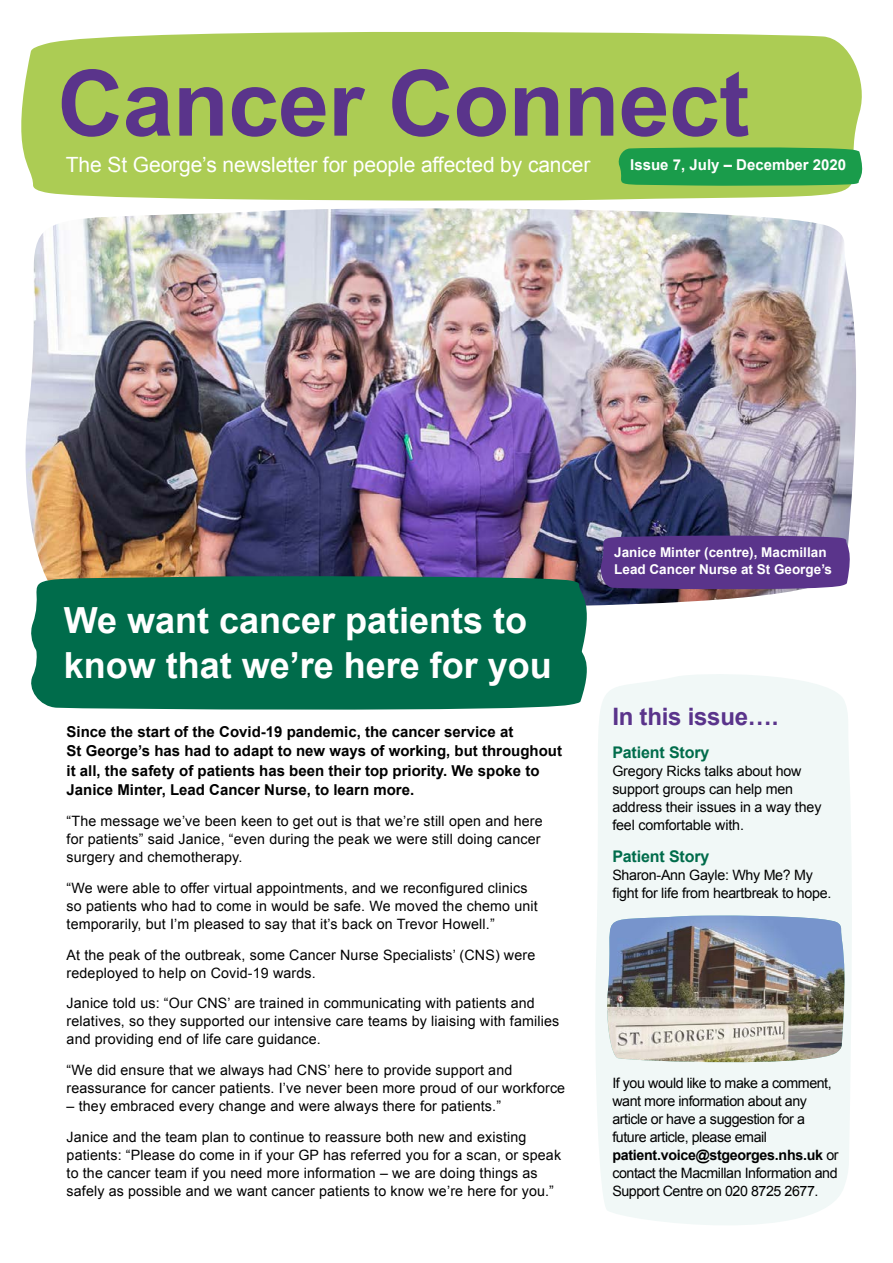
<style>
.page{position:relative;width:893px;height:1263px;background:#fff}
.page>*{position:absolute;margin:0;border:0;box-sizing:border-box;transform-origin:0 0}
.t1{font:700 91.5px "Arial";letter-spacing:-.01em;color:#5a348b}
.t2{font:700 36px/45px "Arial";color:#fff}
.t3{font:700 24px "Arial";letter-spacing:-.01em;color:#5a348b}
.t4{font:21px "Arial";letter-spacing:-.005em;color:#fff}
.t5{font:700 16.05px "Arial";letter-spacing:-.01em;color:#006c4b}
.t6{font:700 15px/19.5px "Arial";color:#000}
.t7{font:700 15px "Arial";color:#fff}
.t8{font:14.25px/18px "Arial";letter-spacing:.01em;color:#000}
.t9{font:14.25px/18px "Arial";letter-spacing:-.03em;color:#000}
.t10{font:14.25px/18px "Arial";letter-spacing:-.01em;color:#000}
.t11{font:14.25px/18px "Arial";letter-spacing:-.02em;color:#000}
.t12{font:700 13.5px/17.2px "Arial";color:#fff}
.s1{font-weight:700}
</style>
<div class="page">
<img style="left:25px;top:211px;width:831px;height:395px">
<div style="left:596px;top:674px;width:256px;height:551px;background:#f1f8f7"></div>
<div style="left:596px;top:906px;width:252px;height:162px;background:#f1f8f7"></div>
<img style="left:605px;top:914px;width:241px;height:150px">
<svg style="left:25px;top:570px;width:570px;height:64px;background:#176f54"></svg>
<svg style="left:580px;top:532px;width:274px;height:59px;background:#5c3f88"></svg>
<div style="left:31px;top:634px;width:556px;height:76px;background:#006c4b"></div>
<svg style="left:21px;top:32px;width:841px;height:179px;background:#b4d165"></svg>
<svg style="left:598px;top:146px;width:265px;height:42px;background:#38a64f"></svg>
<h1 class="t1" style="left:57px;top:43px;width:694px">Cancer Connect</h1>
<h3 class="t4" style="left:66px;top:151px;width:526px">The St George’s newsletter for people affected by cancer</h3>
<p class="t7" style="left:630px;top:155px;width:217px">Issue 7, July – December 2020</p>
<h2 class="t2" style="left:64px;top:599px;width:490px">We want cancer patients to know that we’re here for you</h2>
<p class="t6" style="left:67px;top:722px;width:497px">Since the start of the Covid-19 pandemic, the cancer service at<br>St George’s has had to adapt to new ways of working, but throughout it all, the safety of patients has been their top priority. We spoke to Janice Minter, Lead Cancer Nurse, to learn more.</p>
<p class="t8" style="left:67px;top:812px;width:477px">“The message we’ve been keen to get out is that we’re still open and here for patients” said Janice, “even during the peak we were still doing cancer surgery and chemotherapy.</p>
<p class="t8" style="left:67px;top:879px;width:473px">“We were able to offer virtual appointments, and we reconfigured clinics so patients who had to come in would be safe. We moved the chemo unit temporarily, but I’m pleased to say that it’s back on Trevor Howell.”</p>
<p class="t8" style="left:67px;top:946px;width:470px">At the peak of the outbreak, some Cancer Nurse Specialists’ (CNS) were redeployed to help on Covid-19 wards.</p>
<p class="t8" style="left:67px;top:994px;width:494px">Janice told us: “Our CNS’ are trained in communicating with patients and relatives, so they supported our intensive care teams by liaising with families and providing end of life care guidance.</p>
<p class="t8" style="left:67px;top:1061px;width:500px">“We did ensure that we always had CNS’ here to provide support and reassurance for cancer patients. I’ve never been more proud of our workforce</p>
<p class="t8" style="left:67px;top:1091px;width:461px;line-height:30.8px">– they embraced every change and were always there for patients.”<br>Janice and the team plan to continue to reassure both new and existing</p>
<p class="t8" style="left:67px;top:1146px;width:496px">patients: “Please do come in if your GP has referred you for a scan, or speak to the cancer team if you need more information – we are doing things as safely as possible and we want cancer patients to know we’re here for you.”</p>
<p class="t12" style="left:614px;top:544px;width:219px">Janice Minter (centre), Macmillan<br>Lead Cancer Nurse at St George’s</p>
<h3 class="t3" style="left:612px;top:701px;width:168px">In this issue….</h3>
<p class="t5" style="left:612px;top:741px;width:99px">Patient Story</p>
<p class="t10" style="left:612px;top:762px;width:211px">Gregory Ricks talks about how support groups can help men address their issues in a way they feel comfortable with.</p>
<p class="t5" style="left:612px;top:846px;width:99px">Patient Story</p>
<p class="t11" style="left:612px;top:866px;width:221px">Sharon-Ann Gayle: Why Me? My fight for life from heartbreak to hope.</p>
<p class="t9" style="left:612px;top:1074px;width:228px">If you would like to make a comment, want more information about any article or have a suggestion for a future article, please email <span class="s1">patient.voice@stgeorges.nhs.uk</span> or contact the Macmillan Information and Support Centre on 020 8725 2677.</p>
</div>
